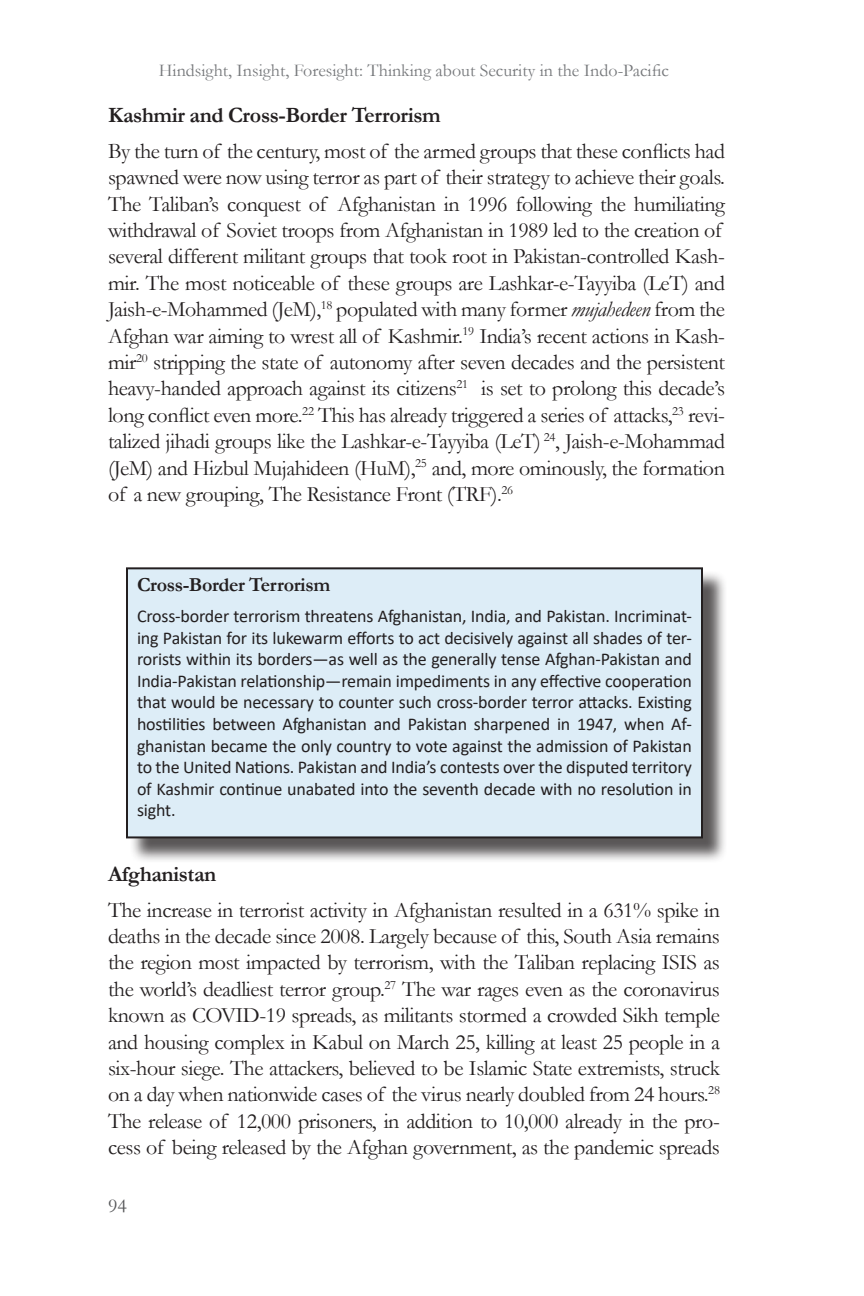
<style>
.page{position:relative;width:864px;height:1296px;background:#fff}
.page>*{position:absolute;margin:0;border:0;box-sizing:border-box;transform-origin:0 0}
.Body_text_-_first_pa{font:22px/26.4px "Garamond";letter-spacing:-.02em;color:#231f20;text-align:justify}
.SUBHEAD_2{font:700 22px "Garamond";letter-spacing:-.02em;color:#231f20}
.SUBHEAD_2-2{font:700 20px "Garamond";letter-spacing:-.02em;color:#231f20}
.t1{font:20px "Garamond";color:#57585a}
.Box_Text-_first_para{font:18px/21.6px "Calibri";letter-spacing:-.01em;color:#231f20;text-align:justify}
.t2{font:18px "Garamond";color:#76787b}
.s1{font-style:italic}
</style>
<div class="page">
<div style="left:129px;top:570px;width:599px;height:293px;background:#231f20;opacity:.75"></div>
<div style="left:127px;top:568px;width:575px;height:269px;background:#ddedf7"></div>
<div style="left:126px;top:567px;width:577px;height:271px;border:2px solid #231f20"></div>
<p class="t2" style="left:159px;top:58px;width:512px">Hindsight, Insight, Foresight: Thinking about Security in the Indo-Pacific</p>
<p class="SUBHEAD_2" style="left:108px;top:100px;width:334px">Kashmir and Cross-Border Terrorism</p>
<p class="Body_text_-_first_pa" style="left:108px;top:137px;width:619px;text-align:left">By the turn of the century, most of the armed groups that these conflicts had spawned were now using terror as part of their strategy to achieve their goals.<br>The Taliban’s conquest of Afghanistan in 1996 following the humiliating withdrawal of Soviet troops from Afghanistan in 1989 led to the creation of several different militant groups that took root in Pakistan-controlled Kash&shy;mir. The most noticeable of these groups are Lashkar-e-Tayyiba (LeT) and Jaish-e-Mohammed (JeM),<sup>18</sup> populated with many former <span class="s1">mujahedeen</span> from the Afghan war aiming to wrest all of Kashmir.<sup>19</sup> India’s recent actions in Kash&shy;mir<sup>20</sup> stripping the state of autonomy after seven decades and the persistent heavy-handed approach against its citizens<sup>21</sup> is set to prolong this decade’s long conflict even more.<sup>22</sup> This has already triggered a series of attacks,<sup>23</sup> revi&shy;talized jihadi groups like the Lashkar-e-Tayyiba (LeT) <sup>24</sup>, Jaish-e-Mohammad (JeM) and Hizbul Mujahideen (HuM),<sup>25</sup> and, more ominously, the formation of a new grouping, The Resistance Front (TRF).<sup>26</sup></p>
<p class="SUBHEAD_2-2" style="left:137px;top:572px;width:195px">Cross-Border Terrorism</p>
<p class="Box_Text-_first_para" style="left:137px;top:605px;width:557px">Cross-border terrorism threatens Afghanistan, India, and Pakistan. Incriminat&shy;ing Pakistan for its lukewarm efforts to act decisively against all shades of ter&shy;rorists within its borders—as well as the generally tense Afghan-Pakistan and India-Pakistan relationship—remain impediments in any effective cooperation that would be necessary to counter such cross-border terror attacks. Existing hostilities between Afghanistan and Pakistan sharpened in 1947, when Af&shy;ghanistan became the only country to vote against the admission of Pakistan to the United Nations. Pakistan and India’s contests over the disputed territory of Kashmir continue unabated into the seventh decade with no resolution in sight.</p>
<p class="SUBHEAD_2" style="left:108px;top:859px;width:110px">Afghanistan</p>
<p class="Body_text_-_first_pa" style="left:108px;top:896px;width:614px">The increase in terrorist activity in Afghanistan resulted in a 631% spike in deaths in the decade since 2008. Largely because of this, South Asia remains the region most impacted by terrorism, with the Taliban replacing ISIS as the world’s deadliest terror group.<sup>27</sup> The war rages even as the coronavirus known as COVID-19 spreads, as militants stormed a crowded Sikh temple and housing complex in Kabul on March 25, killing at least 25 people in a six-hour siege. The attackers, believed to be Islamic State extremists, struck on a day when nationwide cases of the virus nearly doubled from 24 hours.<sup>28<br></sup>The release of 12,000 prisoners, in addition to 10,000 already in the pro&shy;cess of being released by the Afghan government, as the pandemic spreads</p>
<p class="t1" style="left:108px;top:1192px;width:20px">94</p>
</div>
